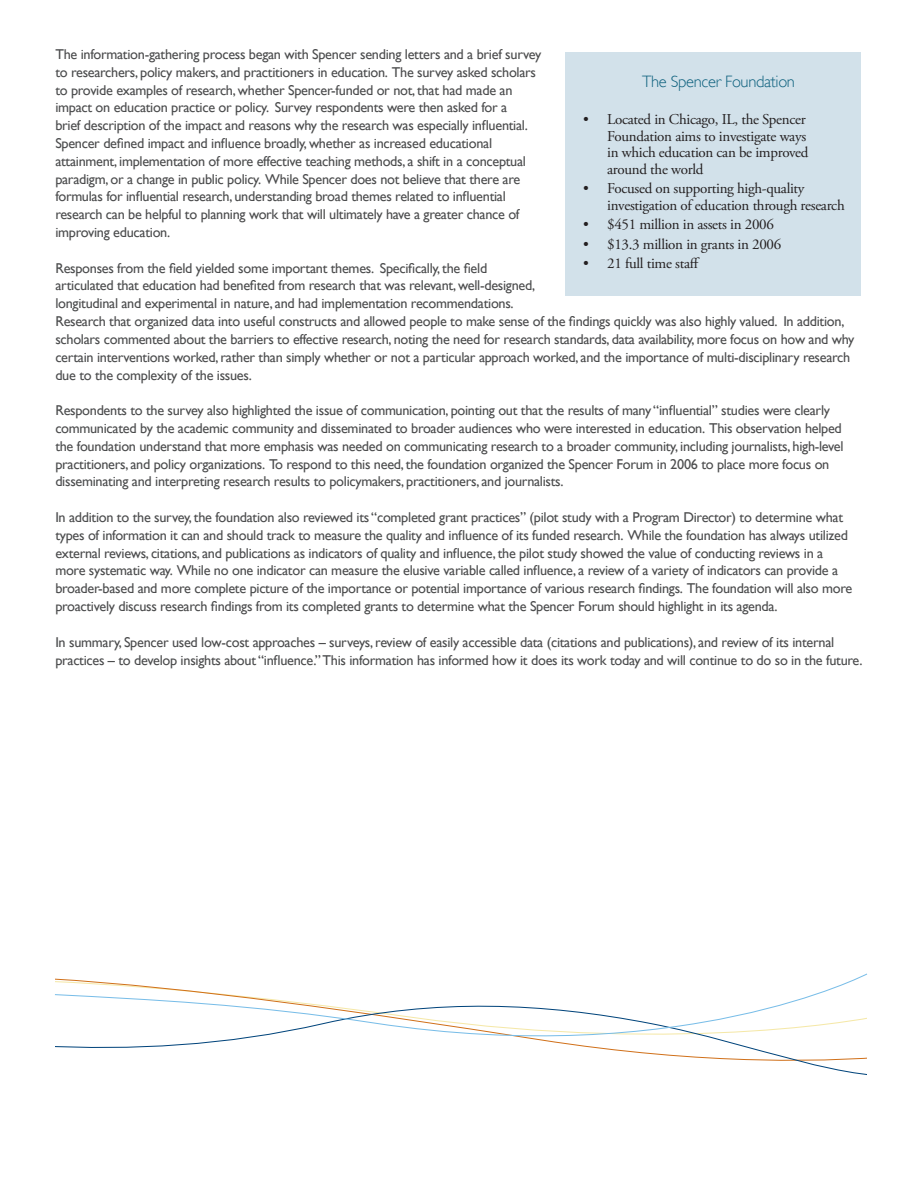
<style>
.page{position:relative;width:918px;height:1188px;background:#fff}
.page>*{position:absolute;margin:0;border:0;box-sizing:border-box;transform-origin:0 0}
.t1{font:300 16.5px "Gill Sans";letter-spacing:-.02em;color:#0f627f}
.t2{font:15px/16.5px "Adobe Garamond Pro";letter-spacing:-.02em;color:#231f20}
.List_Bullet{font:14.25px/17.9px "Gill Sans";letter-spacing:-.02em;color:#4b4c4d}
</style>
<div class="page">
<svg style="left:55px;top:973px;width:812px;height:97px"></svg>
<div style="left:566px;top:52px;width:295px;height:243px;background:#d2e1ea"></div>
<p class="List_Bullet" style="left:55px;top:45px;width:488px">The information-gathering process began with Spencer sending letters and a brief survey to researchers, policy makers, and practitioners in education. The survey asked scholars to provide examples of research, whether Spencer-funded or not, that had made an impact on education practice or policy. Survey respondents were then asked for a<br>brief description of the impact and reasons why the research was especially influential.<br>Spencer defined impact and influence broadly, whether as increased educational attainment, implementation of more effective teaching methods, a shift in a conceptual paradigm, or a change in public policy. While Spencer does not believe that there are formulas for influential research, understanding broad themes related to influential research can be helpful to planning work that will ultimately have a greater chance of improving education.</p>
<p class="List_Bullet" style="left:55px;top:259px;width:801px">Responses from the field yielded some important themes. Specifically, the field<br>articulated that education had benefited from research that was relevant, well-designed,<br>longitudinal and experimental in nature, and had implementation recommendations.<br>Research that organized data into useful constructs and allowed people to make sense of the findings quickly was also highly valued. In addition, scholars commented about the barriers to effective research, noting the need for research standards, data availability, more focus on how and why certain interventions worked, rather than simply whether or not a particular approach worked, and the importance of multi-disciplinary research due to the complexity of the issues.</p>
<p class="List_Bullet" style="left:55px;top:401px;width:790px">Respondents to the survey also highlighted the issue of communication, pointing out that the results of many “influential” studies were clearly communicated by the academic community and disseminated to broader audiences who were interested in education. This observation helped the foundation understand that more emphasis was needed on communicating research to a broader community, including journalists, high-level practitioners, and policy organizations. To respond to this need, the foundation organized the Spencer Forum in 2006 to place more focus on disseminating and interpreting research results to policymakers, practitioners, and journalists.</p>
<p class="List_Bullet" style="left:55px;top:508px;width:798px">In addition to the survey, the foundation also reviewed its “completed grant practices” (pilot study with a Program Director) to determine what types of information it can and should track to measure the quality and influence of its funded research. While the foundation has always utilized external reviews, citations, and publications as indicators of quality and influence, the pilot study showed the value of conducting reviews in a more systematic way. While no one indicator can measure the elusive variable called influence, a review of a variety of indicators can provide a broader-based and more complete picture of the importance or potential importance of various research findings. The foundation will also more proactively discuss research findings from its completed grants to determine what the Spencer Forum should highlight in its agenda.</p>
<p class="List_Bullet" style="left:55px;top:633px;width:809px">In summary, Spencer used low-cost approaches – surveys, review of easily accessible data (citations and publications), and review of its internal practices – to develop insights about “influence.” This information has informed how it does its work today and will continue to do so in the future.</p>
<p class="t1" style="left:642px;top:71px;width:155px">The Spencer Foundation</p>
<p class="t2" style="left:607px;top:112px;width:203px;text-indent:-24px">• Located in Chicago, IL, the Spencer<br>Foundation aims to investigate ways in which education can be improved</p>
<p class="t2" style="left:607px;top:161px;width:98px">around the world</p>
<p class="t2" style="left:607px;top:181px;width:239px;text-indent:-24px">• Focused on supporting high-quality investigation of education through research</p>
<p class="t2" style="left:583px;top:217px;width:192px">• $451 million in assets in 2006</p>
<p class="t2" style="left:583px;top:236px;width:200px">• $13.3 million in grants in 2006</p>
<p class="t2" style="left:583px;top:256px;width:118px">• 21 full time staff</p>
</div>
